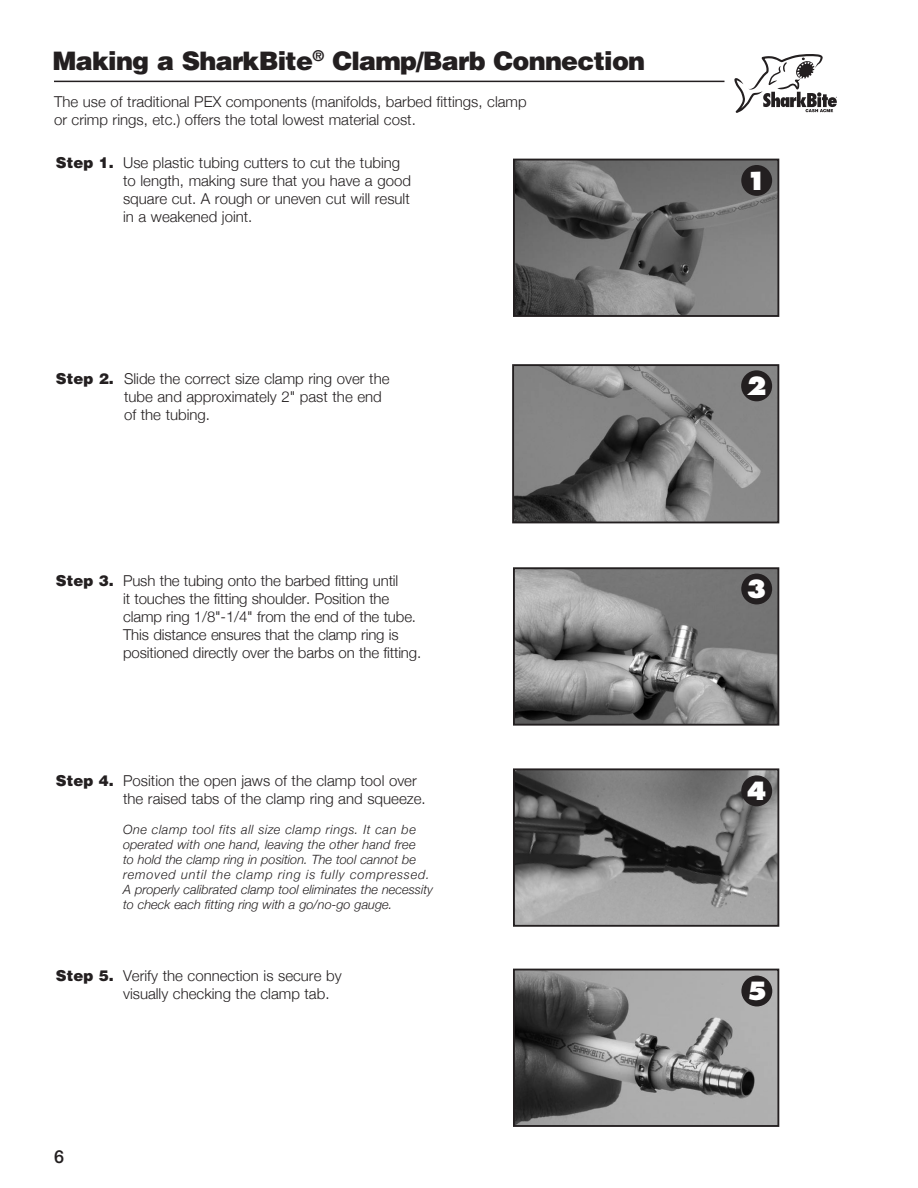
<style>
.page{position:relative;width:918px;height:1188px;background:#fff}
.page>*{position:absolute;margin:0;border:0;box-sizing:border-box;transform-origin:0 0}
.t1{font:900 25.5px "Helvetica LT Std";letter-spacing:-.03em;color:#231f20}
.t2{font:800 24.45px "Futura Std";color:#fff}
.t3{font:800 24.3px "Futura Std";color:#fff}
.t4{font:500 18px "Helvetica Neue LT Std";color:#231f20}
.t5{font:300 15px/18px "Helvetica Neue";color:#231f20}
.t6{font:italic 300 12.75px/15px "Helvetica Neue";color:#231f20}
.s1{font-family:"Helvetica LT Std";font-weight:900}
</style>
<div class="page">
<img style="left:516px;top:771px;width:260px;height:153px">
<div style="left:513px;top:768px;width:266px;height:159px;border:2px solid #231f20"></div>
<div style="left:741px;top:775px;width:31px;height:31px;background:#231f20;border-radius:50%"></div>
<img style="left:516px;top:570px;width:260px;height:153px">
<div style="left:513px;top:567px;width:266px;height:159px;border:2px solid #231f20"></div>
<div style="left:741px;top:574px;width:31px;height:30px;background:#231f20;border-radius:50%"></div>
<img style="left:515px;top:367px;width:261px;height:153px">
<div style="left:512px;top:364px;width:267px;height:159px;border:2px solid #231f20"></div>
<div style="left:741px;top:370px;width:31px;height:31px;background:#231f20;border-radius:50%"></div>
<img style="left:516px;top:162px;width:260px;height:152px">
<div style="left:513px;top:159px;width:266px;height:158px;border:2px solid #231f20"></div>
<div style="left:741px;top:165px;width:31px;height:31px;background:#231f20;border-radius:50%"></div>
<img style="left:516px;top:972px;width:260px;height:152px">
<div style="left:513px;top:969px;width:266px;height:158px;border:2px solid #231f20"></div>
<div style="left:741px;top:976px;width:31px;height:30px;background:#231f20;border-radius:50%"></div>
<hr style="left:54px;top:81px;width:670px;height:1px;background:#231f20">
<svg style="left:734px;top:54px;width:103px;height:59px"></svg>
<h1 class="t1" style="left:52px;top:44px;width:594px">Making a SharkBite<sup>®</sup> Clamp/Barb Connection</h1>
<p class="t5" style="left:54px;top:92px;width:474px">The use of traditional PEX components (manifolds, barbed fittings, clamp or crimp rings, etc.) offers the total lowest material cost.</p>
<p class="t5" style="left:123px;top:153px;width:289px;text-indent:-67px"><span class="s1">Step 1.</span> Use plastic tubing cutters to cut the tubing to length, making sure that you have a good square cut. A rough or uneven cut will result in a weakened joint.</p>
<p class="t5" style="left:124px;top:369px;width:267px;text-indent:-68px"><span class="s1">Step 2.</span> Slide the correct size clamp ring over the tube and approximately 2" past the end of the tubing.</p>
<p class="t5" style="left:123px;top:572px;width:300px;text-indent:-67px"><span class="s1">Step 3.</span> Push the tubing onto the barbed fitting until<br>it touches the fitting shoulder. Position the clamp ring 1/8"-1/4" from the end of the tube.<br>This distance ensures that the clamp ring is positioned directly over the barbs on the fitting.</p>
<p class="t5" style="left:123px;top:771px;width:304px;text-indent:-67px"><span class="s1">Step 4.</span> Position the open jaws of the clamp tool over the raised tabs of the clamp ring and squeeze.</p>
<p class="t6" style="left:123px;top:822px;width:311px">One clamp tool fits all size clamp rings. It can be operated with one hand, leaving the other hand free<br>to hold the clamp ring in position. The tool cannot be removed until the clamp ring is fully compressed.<br>A properly calibrated clamp tool eliminates the necessity to check each fitting ring with a go/no-go gauge.</p>
<p class="t5" style="left:123px;top:967px;width:220px;text-indent:-67px"><span class="s1">Step 5.</span> Verify the connection is secure by visually checking the clamp tab.</p>
<p class="t4" style="left:54px;top:1146px;width:12px">6</p>
<h3 class="t3" style="left:747px;top:165px;width:22px">1</h3>
<h2 class="t2" style="left:746px;top:370px;width:22px">2</h2>
<h3 class="t3" style="left:747px;top:574px;width:22px">3</h3>
<h3 class="t3" style="left:747px;top:776px;width:22px">4</h3>
<h3 class="t3" style="left:747px;top:976px;width:22px">5</h3>
</div>
